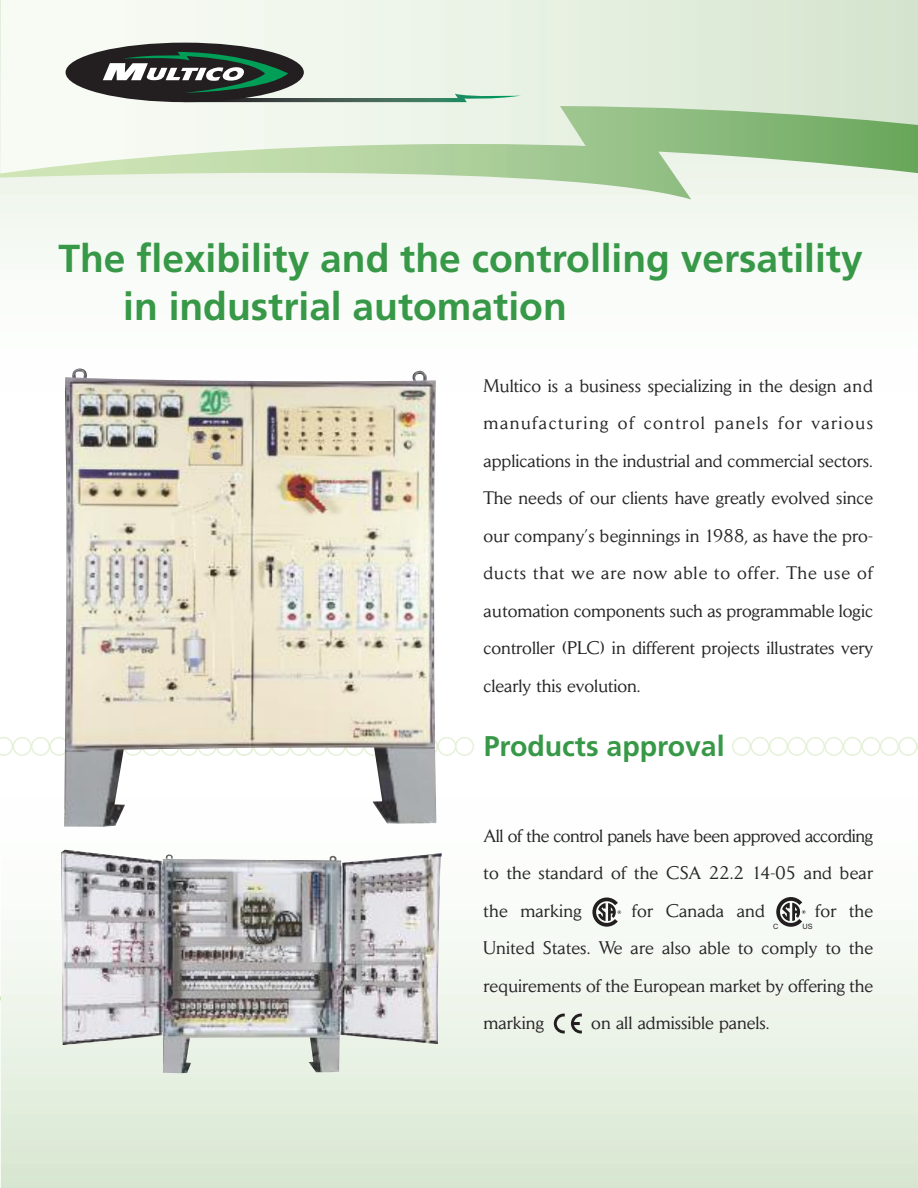
<style>
.page{position:relative;width:918px;height:1188px;background:#fff}
.page>*{position:absolute;margin:0;border:0;box-sizing:border-box;transform-origin:0 0}
.t1{font:700 39px/48px "Frutiger";color:#379847}
.t2{font:700 28.5px "Frutiger";color:#379847}
.t3{font:18px/37.5px "Daily News";color:#272627;text-align:justify}
.t4{font:7.35px "Arial";color:#231f20}
</style>
<div class="page">
<div style="left:0;top:0;width:918px;height:462px;background:#fafcf9"></div>
<div style="left:1px;top:727px;width:917px;height:461px;background:linear-gradient(to bottom,#fff,#dce9d6)"></div>
<svg style="left:65px;top:0;width:853px;height:106px"></svg>
<svg style="left:1px;top:106px;width:917px;height:93px"></svg>
<div style="left:66px;top:43px;width:238px;height:59px;background:#231f20;border-radius:50%"></div>
<svg style="left:103px;top:52px;width:418px;height:50px"></svg>
<svg style="left:0;top:996px;width:1px;height:192px"></svg>
<svg style="left:0;top:736px;width:64px;height:21px"></svg>
<div style="left:455px;top:737px;width:19px;height:19px;border:2px solid #e6f1d9;border-radius:50%"></div>
<svg style="left:436px;top:736px;width:21px;height:21px"></svg>
<div style="left:824px;top:737px;width:19px;height:19px;border:2px solid #e6f1d9;border-radius:50%"></div>
<div style="left:806px;top:737px;width:19px;height:19px;border:2px solid #e6f1d9;border-radius:50%"></div>
<div style="left:787px;top:737px;width:19px;height:19px;border:2px solid #e6f1d9;border-radius:50%"></div>
<div style="left:769px;top:737px;width:19px;height:19px;border:2px solid #e6f1d9;border-radius:50%"></div>
<div style="left:750px;top:737px;width:19px;height:19px;border:2px solid #e6f1d9;border-radius:50%"></div>
<div style="left:732px;top:737px;width:19px;height:19px;border:2px solid #e6f1d9;border-radius:50%"></div>
<svg style="left:917px;top:737px;width:1px;height:19px"></svg>
<div style="left:898px;top:737px;width:19px;height:19px;border:2px solid #e6f1d9;border-radius:50%"></div>
<div style="left:880px;top:737px;width:19px;height:19px;border:2px solid #e6f1d9;border-radius:50%"></div>
<div style="left:861px;top:737px;width:19px;height:19px;border:2px solid #e6f1d9;border-radius:50%"></div>
<div style="left:843px;top:737px;width:19px;height:19px;border:2px solid #e6f1d9;border-radius:50%"></div>
<img style="left:61px;top:850px;width:381px;height:223px">
<svg style="left:776px;top:897px;width:30px;height:30px"></svg>
<svg style="left:592px;top:898px;width:29px;height:29px"></svg>
<svg style="left:554px;top:1014px;width:11px;height:19px"></svg>
<svg style="left:571px;top:1014px;width:11px;height:19px"></svg>
<img style="left:64px;top:369px;width:372px;height:458px">
<h1 class="t1" style="left:123px;top:238px;width:741px;text-indent:-65px">The flexibility and the controlling versatility in industrial automation</h1>
<p class="t3" style="left:484px;top:368px;width:391px">Multico is a business specializing in the design and manufacturing of control panels for various applications in the industrial and commercial sectors.<br>The needs of our clients have greatly evolved since our company’s beginnings in 1988, as have the pro&shy;ducts that we are now able to offer. The use of automation components such as programmable logic controller (PLC) in different projects illustrates very clearly this evolution.</p>
<h2 class="t2" style="left:484px;top:735px;width:242px">Products approval</h2>
<p class="t3" style="left:484px;top:818px;width:391px">All of the control panels have been approved according to the standard of the CSA 22.2 14-05 and bear the marking</p>
<p class="t3" style="left:632px;top:893px;width:135px">for Canada and</p>
<p class="t3" style="left:484px;top:893px;width:391px;text-indent:331px">for the United States. We are also able to comply to the requirements of the European market by offering the marking</p>
<p class="t4" style="left:773px;top:922px;width:7px">C</p>
<p class="t4" style="left:803px;top:922px;width:12px">US</p>
<p class="t3" style="left:591px;top:1006px;width:180px">on all admissible panels.</p>
</div>
